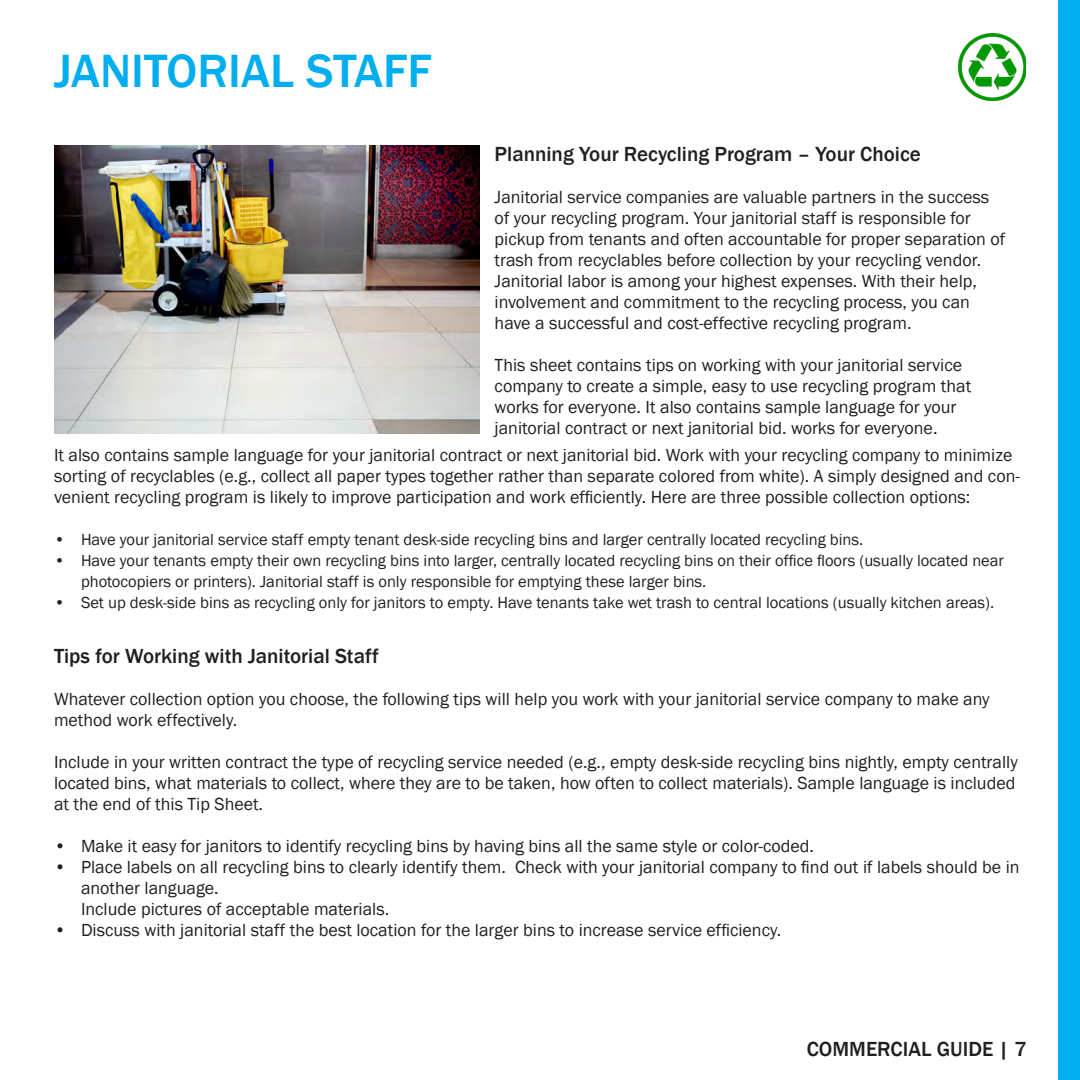
<style>
.page{position:relative;width:1080px;height:1080px;background:#fff}
.page>*{position:absolute;margin:0;border:0;box-sizing:border-box;transform-origin:0 0}
.t1{font:500 48px "Franklin Gothic";color:#00aeef}
.t2{font:500 21px "Franklin Gothic";color:#231f20}
.t3{font:18px/21px "Franklin Gothic";color:#231f20}
.t4{font:16.5px/21px "Franklin Gothic";color:#231f20}
</style>
<div class="page">
<img style="left:958px;top:33px;width:68px;height:68px">
<div style="left:1059px;top:0;width:21px;height:1080px;background:#00aeef"></div>
<img style="left:54px;top:146px;width:426px;height:287px">
<p class="t1" style="left:54px;top:41px;width:379px">JANITORIAL STAFF</p>
<p class="t2" style="left:495px;top:141px;width:428px">Planning Your Recycling Program – Your Choice</p>
<p class="t3" style="left:495px;top:186px;width:496px">Janitorial service companies are valuable partners in the success</p>
<p class="t3" style="left:495px;top:207px;width:478px">of your recycling program. Your janitorial staff is responsible for</p>
<p class="t3" style="left:495px;top:228px;width:512px">pickup from tenants and often accountable for proper separation of</p>
<p class="t3" style="left:495px;top:249px;width:488px">trash from recyclables before collection by your recycling vendor.</p>
<p class="t3" style="left:495px;top:270px;width:484px">Janitorial labor is among your highest expenses. With their help,</p>
<p class="t3" style="left:495px;top:291px;width:477px">involvement and commitment to the recycling process, you can</p>
<p class="t3" style="left:495px;top:312px;width:418px">have a successful and cost-effective recycling program.</p>
<p class="t3" style="left:495px;top:354px;width:469px">This sheet contains tips on working with your janitorial service</p>
<p class="t3" style="left:495px;top:375px;width:478px">company to create a simple, easy to use recycling program that</p>
<p class="t3" style="left:495px;top:396px;width:463px">works for everyone. It also contains sample language for your</p>
<p class="t3" style="left:495px;top:417px;width:444px">janitorial contract or next janitorial bid. works for everyone.</p>
<p class="t3" style="left:54px;top:445px;width:960px">It also contains sample language for your janitorial contract or next janitorial bid. Work with your recycling company to minimize</p>
<p class="t3" style="left:54px;top:466px;width:967px">sorting of recyclables (e.g., collect all paper types together rather than separate colored from white). A simply designed and con&shy;venient recycling program is likely to improve participation and work efficiently. Here are three possible collection options:</p>
<p class="t4" style="left:54px;top:529px;width:811px">• Have your janitorial service staff empty tenant desk-side recycling bins and larger centrally located recycling bins.</p>
<p class="t4" style="left:81px;top:550px;width:925px;text-indent:-27px">• Have your tenants empty their own recycling bins into larger, centrally located recycling bins on their office floors (usually located near photocopiers or printers). Janitorial staff is only responsible for emptying these larger bins.</p>
<p class="t4" style="left:54px;top:592px;width:942px">• Set up desk-side bins as recycling only for janitors to empty. Have tenants take wet trash to central locations (usually kitchen areas).</p>
<p class="t2" style="left:54px;top:643px;width:326px">Tips for Working with Janitorial Staff</p>
<p class="t3" style="left:54px;top:689px;width:937px">Whatever collection option you choose, the following tips will help you work with your janitorial service company to make any method work effectively.</p>
<p class="t3" style="left:54px;top:752px;width:965px">Include in your written contract the type of recycling service needed (e.g., empty desk-side recycling bins nightly, empty centrally located bins, what materials to collect, where they are to be taken, how often to collect materials). Sample language is included at the end of this Tip Sheet.</p>
<p class="t3" style="left:54px;top:836px;width:762px">• Make it easy for janitors to identify recycling bins by having bins all the same style or color-coded.</p>
<p class="t3" style="left:81px;top:857px;width:940px;text-indent:-27px">• Place labels on all recycling bins to clearly identify them. Check with your janitorial company to find out if labels should be in another language.</p>
<p class="t3" style="left:81px;top:899px;width:310px">Include pictures of acceptable materials.</p>
<p class="t3" style="left:54px;top:920px;width:729px">• Discuss with janitorial staff the best location for the larger bins to increase service efficiency.</p>
<p class="t2" style="left:807px;top:1036px;width:222px">COMMERCIAL GUIDE | 7</p>
</div>
